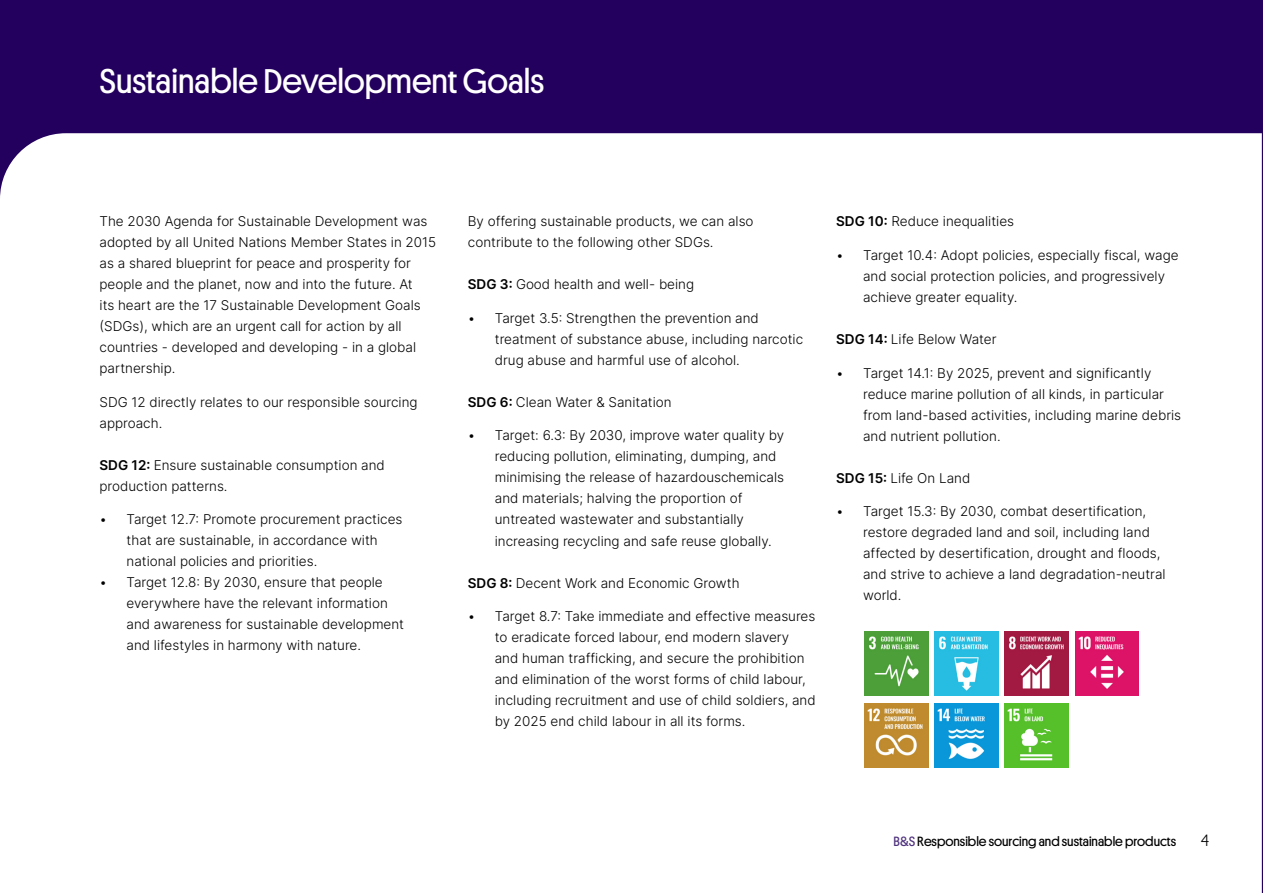
<style>
.page{position:relative;width:1263px;height:893px;background:#24005e}
.page>*{position:absolute;margin:0;border:0;box-sizing:border-box;transform-origin:0 0}
.t1{font:34.5px "Platform";color:#fff}
.t2{font:300 16.5px "Platform";color:#000}
.t3{font:13.5px/21px "Inter";color:#000}
.t4{font:13.5px "Platform";color:#000}
.s1{color:#50337e}
</style>
<div class="page">
<div style="left:0;top:133px;width:1262px;height:760px;background:#fff"></div>
<img style="left:864px;top:631px;width:64px;height:64px">
<img style="left:935px;top:631px;width:63px;height:64px">
<img style="left:1005px;top:631px;width:64px;height:64px">
<img style="left:1075px;top:631px;width:64px;height:64px">
<img style="left:864px;top:703px;width:64px;height:64px">
<img style="left:935px;top:703px;width:63px;height:64px">
<img style="left:1005px;top:703px;width:64px;height:64px">
<h1 class="t1" style="left:100px;top:56px;width:446px">Sustainable Development Goals</h1>
<p class="t3" style="left:100px;top:210px;width:338px">The 2030 Agenda for Sustainable Development was adopted by all United Nations Member States in 2015 as a shared blueprint for peace and prosperity for people and the planet, now and into the future. At<br>its heart are the 17 Sustainable Development Goals (SDGs), which are an urgent call for action by all countries - developed and developing - in a global partnership.</p>
<p class="t3" style="left:100px;top:391px;width:320px">SDG 12 directly relates to our responsible sourcing approach.</p>
<p class="t3" style="left:100px;top:454px;width:287px">SDG 12: Ensure sustainable consumption and production patterns.</p>
<p class="t3" style="left:127px;top:509px;width:277px;text-indent:-27px">• Target 12.7: Promote procurement practices that are sustainable, in accordance with national policies and priorities.</p>
<p class="t3" style="left:127px;top:572px;width:279px;text-indent:-27px">• Target 12.8: By 2030, ensure that people everywhere have the relevant information and awareness for sustainable development and lifestyles in harmony with nature.</p>
<p class="t3" style="left:468px;top:210px;width:287px">By offering sustainable products, we can also contribute to the following other SDGs.</p>
<p class="t3" style="left:468px;top:273px;width:228px">SDG 3: Good health and well- being</p>
<p class="t3" style="left:495px;top:307px;width:310px;text-indent:-27px">• Target 3.5: Strengthen the prevention and treatment of substance abuse, including narcotic drug abuse and harmful use of alcohol.</p>
<p class="t3" style="left:468px;top:391px;width:205px">SDG 6: Clean Water &amp; Sanitation</p>
<p class="t3" style="left:495px;top:425px;width:291px;text-indent:-27px">• Target: 6.3: By 2030, improve water quality by reducing pollution, eliminating, dumping, and minimising the release of hazardouschemicals and materials; halving the proportion of untreated wastewater and substantially increasing recycling and safe reuse globally.</p>
<p class="t3" style="left:468px;top:572px;width:273px">SDG 8: Decent Work and Economic Growth</p>
<p class="t3" style="left:495px;top:605px;width:322px;text-indent:-27px">• Target 8.7: Take immediate and effective measures to eradicate forced labour, end modern slavery and human trafficking, and secure the prohibition and elimination of the worst forms of child labour, including recruitment and use of child soldiers, and by 2025 end child labour in all its forms.</p>
<p class="t3" style="left:836px;top:210px;width:179px">SDG 10: Reduce inequalities</p>
<p class="t3" style="left:863px;top:244px;width:317px;text-indent:-27px">• Target 10.4: Adopt policies, especially fiscal, wage and social protection policies, and progressively achieve greater equality.</p>
<p class="t3" style="left:836px;top:328px;width:162px">SDG 14: Life Below Water</p>
<p class="t3" style="left:863px;top:362px;width:320px;text-indent:-27px">• Target 14.1: By 2025, prevent and significantly reduce marine pollution of all kinds, in particular from land-based activities, including marine debris and nutrient pollution.</p>
<p class="t3" style="left:836px;top:467px;width:136px">SDG 15: Life On Land</p>
<p class="t3" style="left:863px;top:501px;width:304px;text-indent:-27px">• Target 15.3: By 2030, combat desertification, restore degraded land and soil, including land affected by desertification, drought and floods, and strive to achieve a land degradation-neutral world.</p>
<p class="t4" style="left:894px;top:832px;width:284px"><span class="s1">B&amp;S</span> Responsible sourcing and sustainable products</p>
<p class="t2" style="left:1201px;top:828px;width:9px">4</p>
</div>
